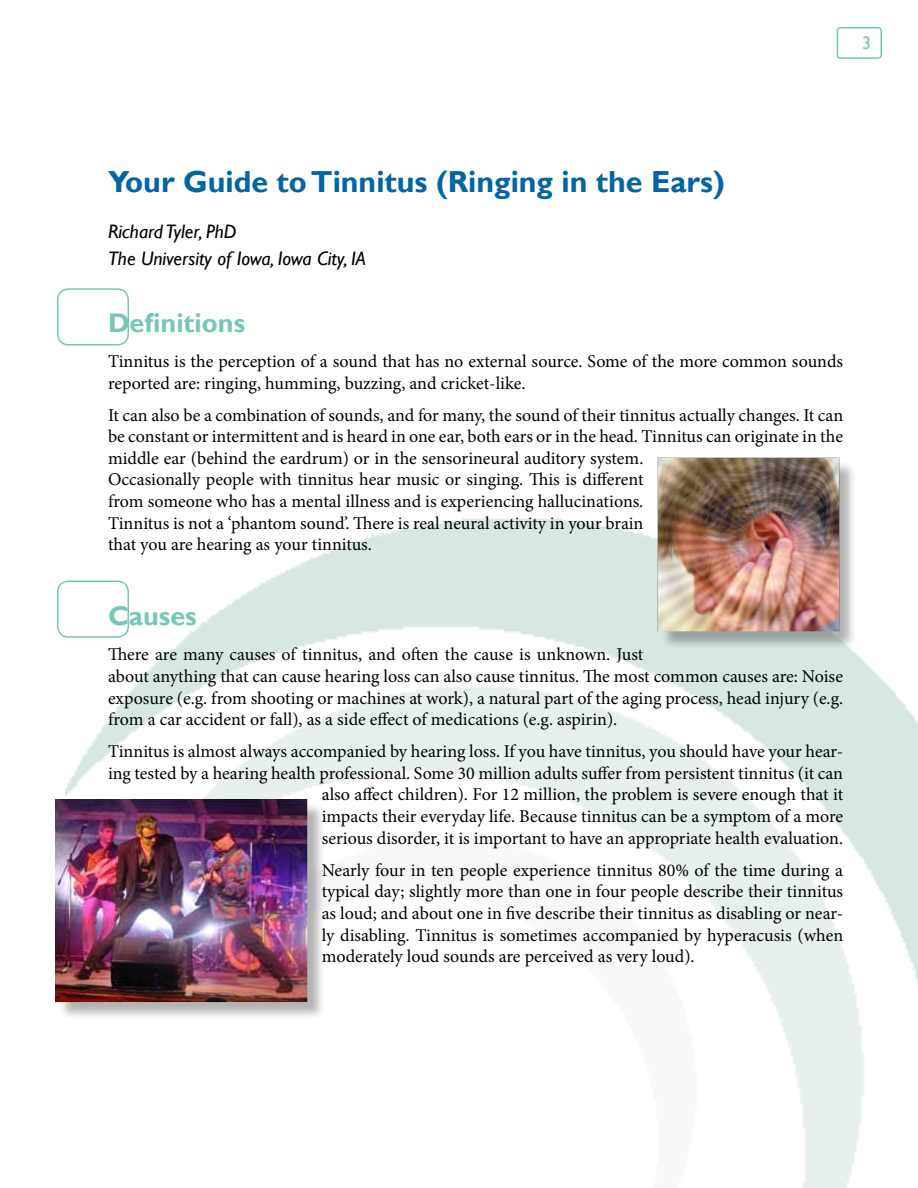
<style>
.page{position:relative;width:918px;height:1188px;background:#fff}
.page>*{position:absolute;margin:0;border:0;box-sizing:border-box;transform-origin:0 0}
.t1{font:700 30.3px "Gill Sans";color:#0065a4}
.t2{font:700 27px "Gill Sans";color:#75c7b9}
.t3{font:italic 19.5px/27px "Gill Sans";color:#000}
.t4{font:18px/21.6px "Minion Pro";letter-spacing:-.005em;color:#000}
.t5{font:18px "Gill Sans";color:#75c7b9}
</style>
<div class="page">
<div style="left:837px;top:27px;width:45px;height:32px;border:2px solid #75c7b9;border-radius:3px"></div>
<img style="left:65px;top:457px;width:853px;height:731px">
<div style="left:57px;top:288px;width:72px;height:58px;border:2px solid #75c7b9;border-radius:11px"></div>
<div style="left:57px;top:580px;width:72px;height:58px;border:2px solid #75c7b9;border-radius:11px"></div>
<div style="left:661px;top:461px;width:196px;height:189px;background:#000;opacity:.3"></div>
<img style="left:658px;top:458px;width:181px;height:174px">
<div style="left:58px;top:802px;width:267px;height:219px;background:#000;opacity:.3"></div>
<img style="left:55px;top:799px;width:252px;height:204px">
<p class="t5" style="left:862px;top:32px;width:10px">3</p>
<h1 class="t1" style="left:108px;top:164px;width:618px">Your Guide to Tinnitus (Ringing in the Ears)</h1>
<p class="t3" style="left:108px;top:218px;width:259px">Richard Tyler, PhD<br>The University of Iowa, Iowa City, IA</p>
<h2 class="t2" style="left:108px;top:307px;width:139px">Definitions</h2>
<p class="t4" style="left:108px;top:350px;width:737px">Tinnitus is the perception of a sound that has no external source. Some of the more common sounds reported are: ringing, humming, buzzing, and cricket-like.</p>
<p class="t4" style="left:108px;top:404px;width:737px">It can also be a combination of sounds, and for many, the sound of their tinnitus actually changes. It can be constant or intermittent and is heard in one ear, both ears or in the head. Tinnitus can originate in the middle ear (behind the eardrum) or in the sensorineural auditory system.<br>Occasionally people with tinnitus hear music or singing. This is different<br>from someone who has a mental illness and is experiencing hallucinations.<br>Tinnitus is not a ‘phantom sound’. There is real neural activity in your brain<br>that you are hearing as your tinnitus.</p>
<h2 class="t2" style="left:108px;top:600px;width:90px">Causes</h2>
<p class="t4" style="left:108px;top:644px;width:737px">There are many causes of tinnitus, and often the cause is unknown. Just<br>about anything that can cause hearing loss can also cause tinnitus. The most common causes are: Noise exposure (e.g. from shooting or machines at work), a natural part of the aging process, head injury (e.g. from a car accident or fall), as a side effect of medications (e.g. aspirin).</p>
<p class="t4" style="left:108px;top:741px;width:737px;text-align:right">Tinnitus is almost always accompanied by hearing loss. If you have tinnitus, you should have your hear&shy;ing tested by a hearing health professional. Some 30 million adults suffer from persistent tinnitus (it can also affect children). For 12 million, the problem is severe enough that it<br>impacts their everyday life. Because tinnitus can be a symptom of a more<br>serious disorder, it is important to have an appropriate health evaluation.</p>
<p class="t4" style="left:322px;top:859px;width:523px;text-align:justify">Nearly four in ten people experience tinnitus 80% of the time during a typical day; slightly more than one in four people describe their tinnitus as loud; and about one in five describe their tinnitus as disabling or near&shy;ly disabling. Tinnitus is sometimes accompanied by hyperacusis (when moderately loud sounds are perceived as very loud).</p>
</div>
